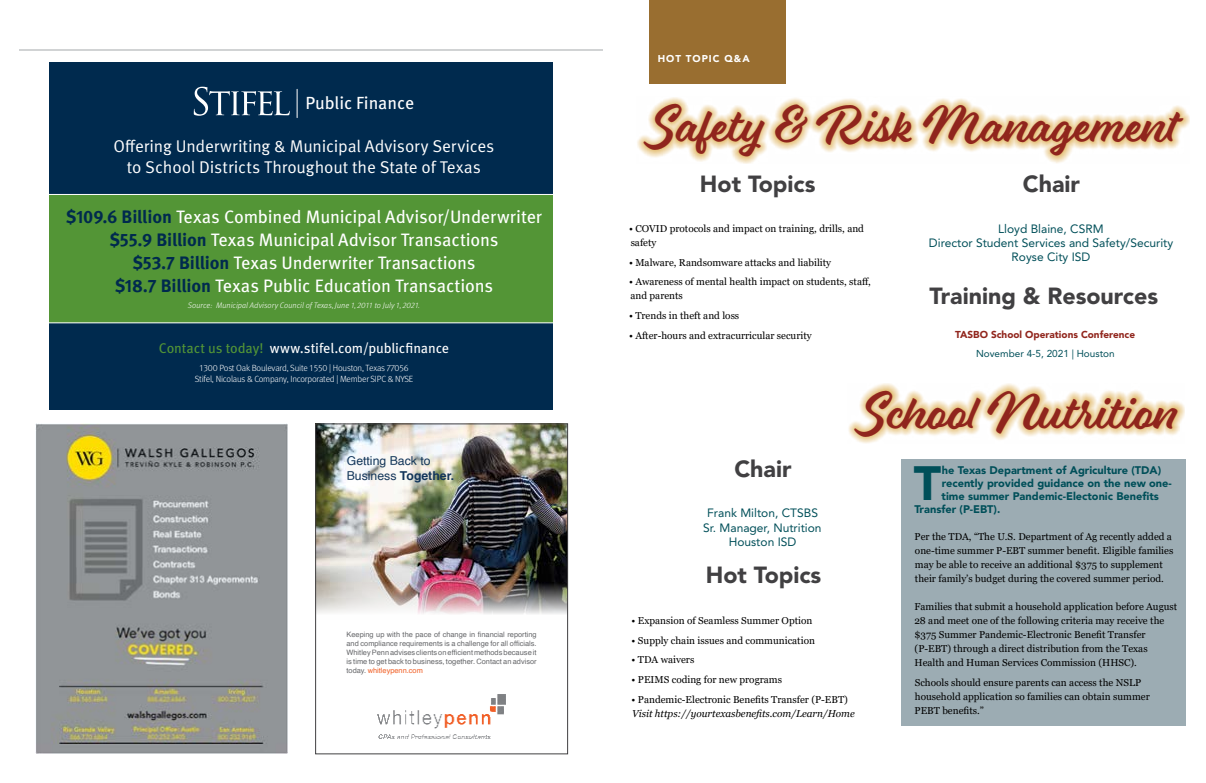
<style>
.page{position:relative;width:1206px;height:783px;background:#fff}
.page>*{position:absolute;margin:0;border:0;box-sizing:border-box;transform-origin:0 0}
.t1{font:48px "Eds Market Main Script";color:#90251d}
.t2{font:900 47.7px "Avenir LT Std";color:#004f59}
.t3{font:900 23.2px "Avenir LT Std";color:#414042}
.t4{font:18px/23px "Meta OT";letter-spacing:-.01em;color:#fff;text-align:center}
.t5{font:17.6px "Meta OT";color:#fff}
.t6{font:17px/20.4px "Meta OT Norm";letter-spacing:-.01em;color:#fff;text-align:center}
.t7{font:14px "Meta OT";letter-spacing:-.01em;color:#fff}
.t8{font:12.3px/14.7px "Helvetica";color:#123559}
.t9{font:12px/14.4px "Avenir LT Std";color:#004f59;text-align:center}
.t10{font:900 11px "Avenir LT Std";color:#004f59}
.t11{font:10px/14px "Georgia";color:#000}
.t12{font:italic 10px "Georgia";color:#000}
.t13{font:900 10px "Avenir LT Std";color:#91261d}
.t14{font:10px "Avenir LT Std";color:#004f59}
.t15{font:900 9.9px "Avenir LT Std";letter-spacing:.1em;color:#fff}
.t16{font:300 9px/10.8px "Meta OT";letter-spacing:-.02em;color:#fff;text-align:center}
.t17{font:italic 300 8px "Meta OT";letter-spacing:.005em;color:#fff}
.t18{font:7.5px "Helvetica";color:#656669}
.t19{font:7.4px/8.9px "Helvetica";color:#656669;text-align:justify}
.t20{font:7.4px "Helvetica";color:#f15e24}
.s1{font-weight:700;color:#002a4e}
.s2{color:#539536}
.s3{font-weight:700}
.s4{font-size:7.5px}
.s5{font-size:7.4px}
.s6{color:#656669}
</style>
<div class="page">
<hr style="left:19px;top:49px;width:584px;height:2px;background:#d1d3d4">
<div style="left:650px;top:0;width:136px;height:83px;background:#996e30"></div>
<svg style="left:637px;top:97px;width:553px;height:67px"></svg>
<svg style="left:848px;top:383px;width:337px;height:61px"></svg>
<div style="left:50px;top:62px;width:504px;height:348px;background:#002a4e"></div>
<div style="left:50px;top:194px;width:504px;height:129px;background:#539536"></div>
<svg style="left:297px;top:89px;width:1px;height:29px"></svg>
<svg style="left:194px;top:87px;width:96px;height:29px"></svg>
<img style="left:35px;top:424px;width:252px;height:330px">
<img style="left:317px;top:426px;width:249px;height:188px">
<img style="left:378px;top:694px;width:127px;height:45px">
<div style="left:315px;top:424px;width:253px;height:330px;border:1px solid #414042"></div>
<div style="left:902px;top:459px;width:284px;height:267px;background:#9cacb3"></div>
<h3 class="t5" style="left:306px;top:92px;width:110px">Public Finance</h3>
<h3 class="t6" style="left:114px;top:137px;width:382px">Offering Underwriting &amp; Municipal Advisory Services to School Districts Throughout the State of Texas</h3>
<h3 class="t4" style="left:66px;top:205px;width:478px"><span class="s1">$109.6 Billion</span> Texas Combined Municipal Advisor/Underwriter <span class="s1">$55.9 Billion</span> Texas Municipal Advisor Transactions<br><span class="s1">$53.7 Billion</span> Texas Underwriter Transactions<br><span class="s1">$18.7 Billion</span> Texas Public Education Transactions</h3>
<p class="t17" style="left:188px;top:301px;width:234px">Source: Municipal Advisory Council of Texas, June 1, 2011 to July 1, 2021.</p>
<h3 class="t7" style="left:159px;top:339px;width:292px"><span class="s2">Contact us today!</span> www.stifel.com/publicfinance</h3>
<p class="t16" style="left:195px;top:363px;width:220px">1300 Post Oak Boulevard, Suite 1550 | Houston, Texas 77056<br>Stifel, Nicolaus &amp; Company, Incorporated | Member SIPC &amp; NYSE</p>
<p class="t8" style="left:347px;top:454px;width:109px">Getting Back to<br>Business <span class="s3">Together.</span></p>
<p class="t19" style="left:347px;top:630px;width:192px">Keeping up with the pace of change in financial reporting and compliance requirements is a challenge for all officials.<br>Whitley Penn advises clients on efficient methods <span class="s4">because it</span></p>
<p class="t18" style="left:347px;top:656px;width:192px">is time to get back to business, together. <span class="s5">Contact an advisor</span></p>
<p class="t20" style="left:347px;top:665px;width:78px"><span class="s6">today.</span> whitleypenn.com</p>
<p class="t15" style="left:658px;top:53px;width:93px">HOT TOPIC Q&amp;A</p>
<h1 class="t1" style="left:652px;top:97px;width:529px">Safety &amp; Risk Management</h1>
<h3 class="t3" style="left:700px;top:169px;width:117px">Hot Topics</h3>
<p class="t11" style="left:629px;top:222px;width:237px">• COVID protocols and impact on training, drills, and safety</p>
<p class="t11" style="left:629px;top:256px;width:204px">• Malware, Randsomware attacks and liability</p>
<p class="t11" style="left:629px;top:275px;width:243px">• Awareness of mental health impact on students, staff, and parents</p>
<p class="t11" style="left:629px;top:309px;width:112px">• Trends in theft and loss</p>
<p class="t11" style="left:629px;top:329px;width:184px">• After-hours and extracurricular security</p>
<h3 class="t3" style="left:1023px;top:169px;width:59px">Chair</h3>
<p class="t9" style="left:929px;top:221px;width:246px">Lloyd Blaine, CSRM<br>Director Student Services and Safety/Security<br>Royse City ISD</p>
<h3 class="t3" style="left:930px;top:282px;width:230px">Training &amp; Resources</h3>
<p class="t13" style="left:955px;top:328px;width:181px">TASBO School Operations Conference</p>
<p class="t14" style="left:976px;top:348px;width:140px">November 4-5, 2021 | Houston</p>
<h1 class="t1" style="left:863px;top:383px;width:317px">School Nutrition</h1>
<h3 class="t3" style="left:734px;top:454px;width:59px">Chair</h3>
<p class="t9" style="left:703px;top:506px;width:120px">Frank Milton, CTSBS<br>Sr. Manager, Nutrition<br>Houston ISD</p>
<h3 class="t3" style="left:706px;top:561px;width:117px">Hot Topics</h3>
<p class="t11" style="left:632px;top:614px;width:182px">• Expansion of Seamless Summer Option</p>
<p class="t11" style="left:632px;top:633px;width:185px">• Supply chain issues and communication</p>
<p class="t11" style="left:632px;top:653px;width:64px">• TDA waivers</p>
<p class="t11" style="left:632px;top:673px;width:152px">• PEIMS coding for new programs</p>
<p class="t11" style="left:632px;top:692px;width:218px">• Pandemic-Electronic Benefits Transfer (P-EBT)</p>
<p class="t12" style="left:632px;top:707px;width:224px">Visit https://yourtexasbenefits.com/Learn/Home</p>
<h2 class="t2" style="left:914px;top:455px;width:29px">T</h2>
<p class="t10" style="left:942px;top:464px;width:221px">he Texas Department of Agriculture (TDA)</p>
<p class="t10" style="left:942px;top:477px;width:231px">recently provided guidance on the new one-</p>
<p class="t10" style="left:942px;top:490px;width:219px">time summer Pandemic-Electonic Benefits</p>
<p class="t10" style="left:914px;top:503px;width:87px">Transfer (P-EBT).</p>
<p class="t11" style="left:915px;top:530px;width:260px">Per the TDA, “The U.S. Department of Ag recently added a one-time summer P-EBT summer benefit. Eligible families may be able to receive an additional $375 to supplement their family’s budget during the covered summer period.</p>
<p class="t11" style="left:914px;top:600px;width:265px">Families that submit a household application before August 28 and meet one of the following criteria may receive the $375 Summer Pandemic-Electronic Benefit Transfer (P-EBT) through a direct distribution from the Texas Health and Human Services Commission (HHSC).</p>
<p class="t11" style="left:915px;top:676px;width:237px">Schools should ensure parents can access the NSLP household application so families can obtain summer<br>PEBT benefits.”</p>
</div>
